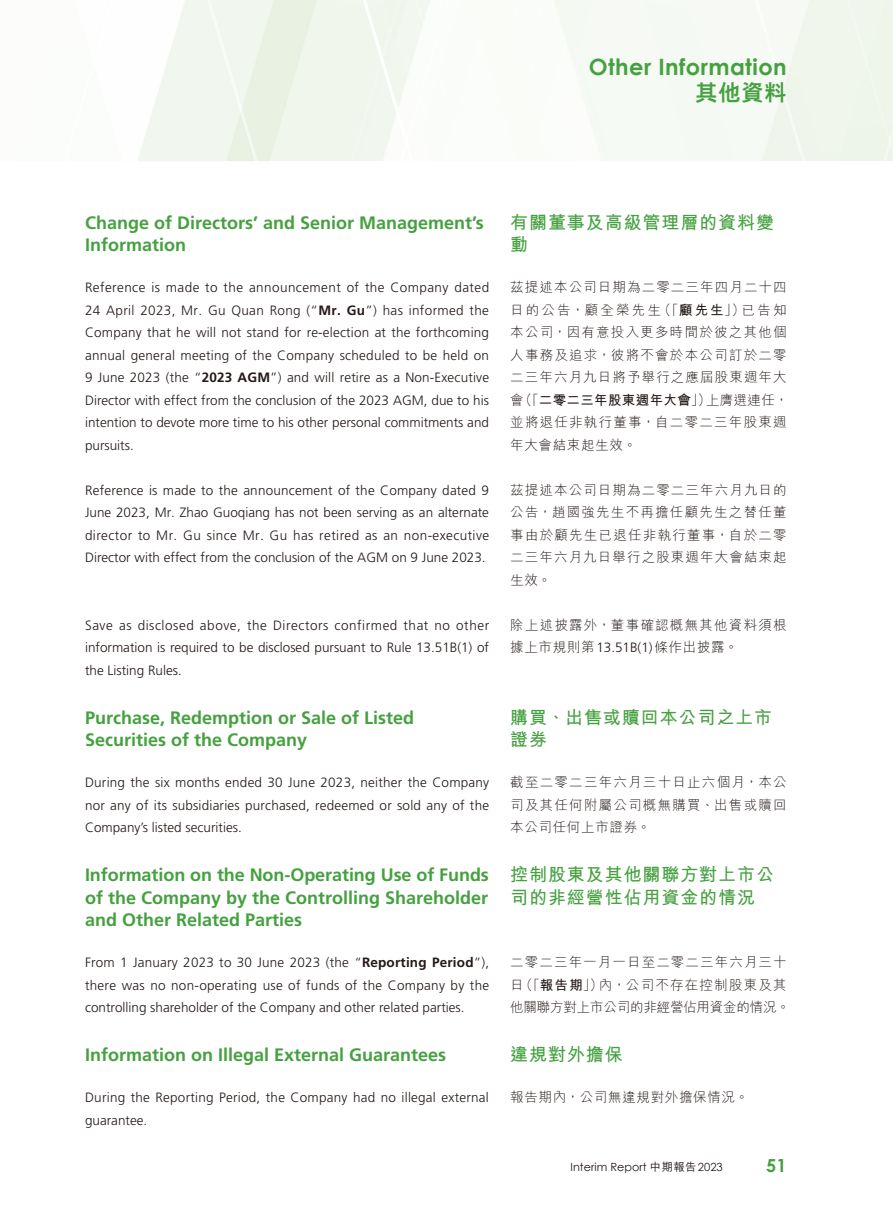
<style>
.page{position:relative;width:893px;height:1212px;background:#fff}
.page>*{position:absolute;margin:0;border:0;box-sizing:border-box;transform-origin:0 0}
.t1{font:700 22.5px "Century Gothic";letter-spacing:.02em;color:#45a140}
.t2{font:800 22.5px "M Hei HK";color:#45a140}
.t3{font:700 18px/22.5px "Frutiger LT Std";color:#45a140}
.t4{font:700 18px/22.5px "M Hei HK";letter-spacing:.05em;color:#45a140}
.t5{font:700 18px "Century Gothic";color:#45a140}
.t6{font:300 13.5px/22.5px "Frutiger LT Std";color:#231916;text-align:justify}
.t7{font:300 13.5px/22.5px "M Hei HK";letter-spacing:.09em;color:#231916}
.t8{font:300 13.5px/22.5px "Frutiger LT Std";letter-spacing:.02em;color:#231916}
.t9{font:300 13.5px "M Hei HK";letter-spacing:.05em;color:#231916}
.t10{font:11.25px "Century Gothic";color:#231916}
.s1{font-weight:700}
.s2{font-family:"Frutiger LT Std"}
.s3{font-family:"M Hei HK";font-weight:500}
</style>
<div class="page">
<h1 class="t1" style="left:589px;top:49px;width:200px">Other Information</h1>
<h1 class="t2" style="left:695px;top:81px;width:93px">其他資料</h1>
<h2 class="t3" style="left:85px;top:211px;width:400px">Change of Directors’ and Senior Management’s<br>Information</h2>
<p class="t6" style="left:85px;top:276px;width:406px">Reference is made to the announcement of the Company dated 24 April 2023, Mr. Gu Quan Rong (“<span class="s1">Mr. Gu</span>”) has informed the Company that he will not stand for re-election at the forthcoming annual general meeting of the Company scheduled to be held on 9 June 2023 (the “<span class="s1">2023 AGM</span>”) and will retire as a Non-Executive Director with effect from the conclusion of the 2023 AGM, due to his intention to devote more time to his other personal commitments and pursuits.</p>
<p class="t6" style="left:85px;top:479px;width:406px">Reference is made to the announcement of the Company dated 9<br>June 2023, Mr. Zhao Guoqiang has not been serving as an alternate director to Mr. Gu since Mr. Gu has retired as an non-executive Director with effect from the conclusion of the AGM on 9 June 2023.</p>
<p class="t6" style="left:85px;top:614px;width:406px">Save as disclosed above, the Directors confirmed that no other information is required to be disclosed pursuant to Rule 13.51B(1) of the Listing Rules.</p>
<h2 class="t3" style="left:85px;top:706px;width:331px">Purchase, Redemption or Sale of Listed<br>Securities of the Company</h2>
<p class="t6" style="left:85px;top:771px;width:406px">During the six months ended 30 June 2023, neither the Company nor any of its subsidiaries purchased, redeemed or sold any of the Company’s listed securities.</p>
<h2 class="t3" style="left:85px;top:864px;width:405px;text-align:justify">Information on the Non-Operating Use of Funds of the Company by the Controlling Shareholder and Other Related Parties</h2>
<p class="t6" style="left:85px;top:951px;width:406px">From 1 January 2023 to 30 June 2023 (the “<span class="s1">Reporting Period</span>”), there was no non-operating use of funds of the Company by the controlling shareholder of the Company and other related parties.</p>
<h2 class="t3" style="left:85px;top:1044px;width:363px">Information on Illegal External Guarantees</h2>
<p class="t8" style="left:85px;top:1086px;width:405px">During the Reporting Period, the Company had no illegal external guarantee.</p>
<h2 class="t4" style="left:510px;top:209px;width:265px">有關董事及高級管理層的資料變動</h2>
<p class="t7" style="left:510px;top:276px;width:280px">茲提述本公司日期為二零二三年四月二十四日的公告，顧全榮先生（「<span class="s1">顧先生</span>」）已告知本公司，因有意投入更多時間於彼之其他個人事務及追求，彼將不會於本公司訂於二零二三年六月九日將予舉行之應屆股東週年大會（「<span class="s1">二零二三年股東週年大會</span>」）上膺選連任，並將退任非執行董事，自二零二三年股東週年大會結束起生效。</p>
<p class="t7" style="left:510px;top:478px;width:278px;text-align:justify">茲提述本公司日期為二零二三年六月九日的公告，趙國強先生不再擔任顧先生之替任董事由於顧先生已退任非執行董事，自於二零二三年六月九日舉行之股東週年大會結束起生效。</p>
<p class="t7" style="left:510px;top:613px;width:278px">除上述披露外，董事確認概無其他資料須根據上市規則第<span class="s2">13.51B(1)</span>條作出披露。</p>
<h2 class="t4" style="left:510px;top:704px;width:263px">購買、出售或贖回本公司之上市證券</h2>
<p class="t7" style="left:510px;top:771px;width:278px;text-align:justify">截至二零二三年六月三十日止六個月，本公司及其任何附屬公司概無購買、出售或贖回本公司任何上市證券。</p>
<h2 class="t4" style="left:510px;top:862px;width:265px">控制股東及其他關聯方對上市公司的非經營性佔用資金的情況</h2>
<p class="t7" style="left:510px;top:951px;width:281px">二零二三年一月一日至二零二三年六月三十日（「<span class="s1">報告期</span>」）內，公司不存在控制股東及其他關聯方對上市公司的非經營佔用資金的情況。</p>
<h2 class="t4" style="left:510px;top:1042px;width:114px">違規對外擔保</h2>
<p class="t9" style="left:510px;top:1090px;width:240px">報告期內，公司無違規對外擔保情況。</p>
<p class="t10" style="left:570px;top:1159px;width:154px">Interim Report <span class="s3">中期報告</span>2023</p>
<h2 class="t5" style="left:766px;top:1152px;width:22px">51</h2>
</div>
